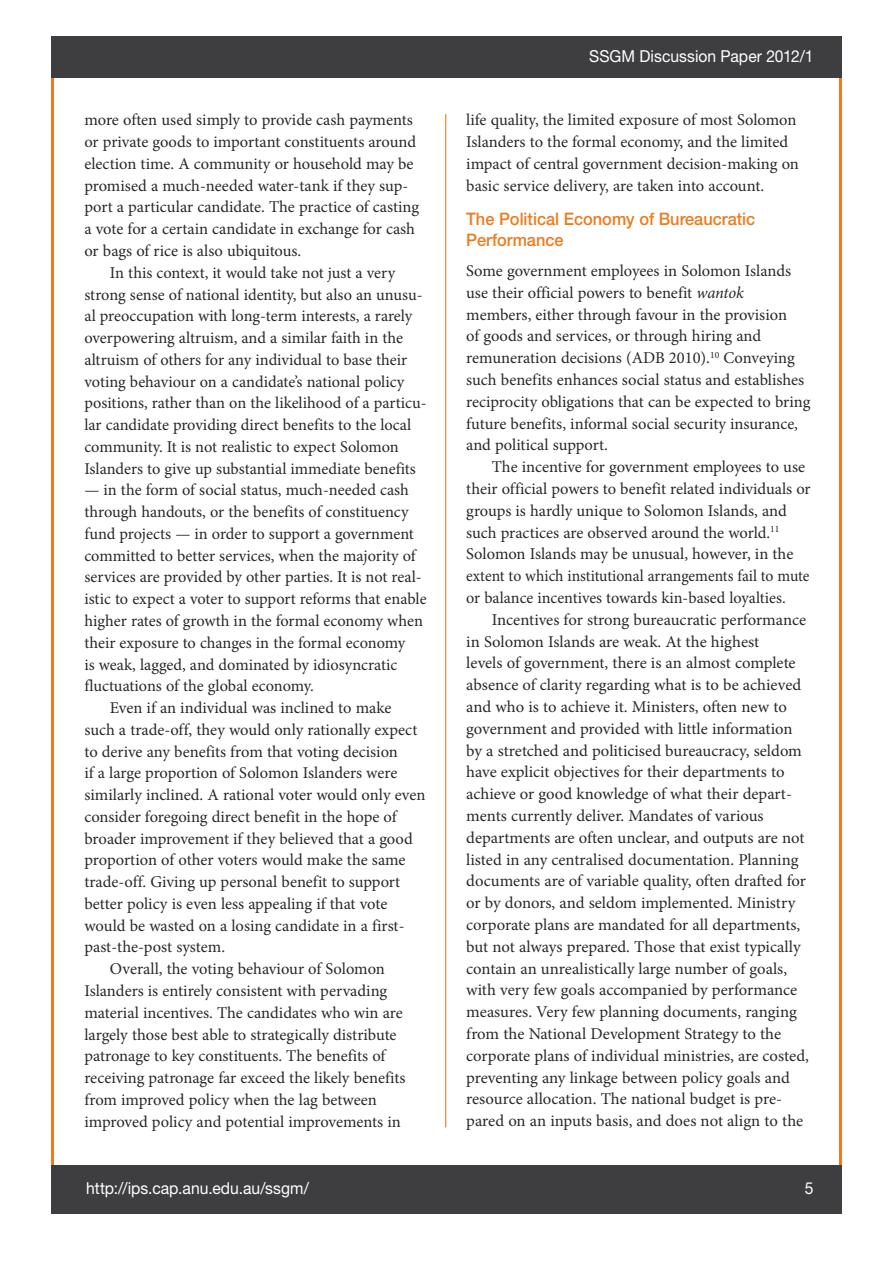
<style>
.page{position:relative;width:893px;height:1263px;background:#fff}
.page>*{position:absolute;margin:0;border:0;box-sizing:border-box;transform-origin:0 0}
.t1{font:500 17.25px/21px "Helvetica Neue LT Std";color:#ed7b1d;scale:.95 1}
.t2{font:16.5px/21.8px "Minion Pro";color:#282829}
.t3{font:16.5px "Helvetica Neue LT Std";color:#fff;scale:.95 1}
.s1{font-style:italic}
</style>
<div class="page">
<div style="left:51px;top:1165px;width:790px;height:49px;background:#3e3d40"></div>
<hr style="left:445px;top:114px;width:1px;height:1013px;background:#ed7b1d">
<div style="left:51px;top:36px;width:791px;height:42px;background:#3e3d40"></div>
<p class="t2" style="left:84px;top:109px;width:336px">more often used simply to provide cash payments or private goods to important constituents around election time. A community or household may be promised a much-needed water-tank if they sup&shy;port a particular candidate. The practice of casting a vote for a certain candidate in exchange for cash or bags of rice is also ubiquitous.</p>
<p class="t2" style="left:84px;top:262px;width:344px;text-indent:26px">In this context, it would take not just a very strong sense of national identity, but also an unusu&shy;al preoccupation with long-term interests, a rarely overpowering altruism, and a similar faith in the altruism of others for any individual to base their voting behaviour on a candidate’s national policy positions, rather than on the likelihood of a particu&shy;lar candidate providing direct benefits to the local community. It is not realistic to expect Solomon Islanders to give up substantial immediate benefits</p>
<p class="t2" style="left:84px;top:479px;width:326px">— in the form of social status, much-needed cash</p>
<p class="t2" style="left:84px;top:501px;width:326px">through handouts, or the benefits of constituency</p>
<p class="t2" style="left:84px;top:523px;width:331px">fund projects — in order to support a government</p>
<p class="t2" style="left:84px;top:545px;width:333px">committed to better services, when the majority of</p>
<p class="t2" style="left:84px;top:566px;width:339px">services are provided by other parties. It is not real-</p>
<p class="t2" style="left:84px;top:588px;width:344px">istic to expect a voter to support reforms that enable</p>
<p class="t2" style="left:84px;top:610px;width:340px">higher rates of growth in the formal economy when</p>
<p class="t2" style="left:84px;top:632px;width:323px">their exposure to changes in the formal economy</p>
<p class="t2" style="left:84px;top:653px;width:314px">is weak, lagged, and dominated by idiosyncratic</p>
<p class="t2" style="left:84px;top:675px;width:231px">fluctuations of the global economy.</p>
<p class="t2" style="left:110px;top:697px;width:283px">Even if an individual was inclined to make</p>
<p class="t2" style="left:84px;top:719px;width:334px">such a trade-off, they would only rationally expect</p>
<p class="t2" style="left:84px;top:740px;width:315px">to derive any benefits from that voting decision</p>
<p class="t2" style="left:84px;top:762px;width:314px">if a large proportion of Solomon Islanders were</p>
<p class="t2" style="left:84px;top:784px;width:342px">similarly inclined. A rational voter would only even</p>
<p class="t2" style="left:84px;top:806px;width:314px">consider foregoing direct benefit in the hope of</p>
<p class="t2" style="left:84px;top:827px;width:330px">broader improvement if they believed that a good</p>
<p class="t2" style="left:84px;top:849px;width:323px">proportion of other voters would make the same</p>
<p class="t2" style="left:84px;top:871px;width:317px">trade-off. Giving up personal benefit to support</p>
<p class="t2" style="left:84px;top:893px;width:305px">better policy is even less appealing if that vote</p>
<p class="t2" style="left:84px;top:915px;width:322px">would be wasted on a losing candidate in a first-</p>
<p class="t2" style="left:84px;top:936px;width:142px">past-the-post system.</p>
<p class="t2" style="left:110px;top:958px;width:277px">Overall, the voting behaviour of Solomon</p>
<p class="t2" style="left:84px;top:980px;width:304px">Islanders is entirely consistent with pervading</p>
<p class="t2" style="left:84px;top:1002px;width:320px">material incentives. The candidates who win are</p>
<p class="t2" style="left:84px;top:1023px;width:314px">largely those best able to strategically distribute</p>
<p class="t2" style="left:84px;top:1045px;width:303px">patronage to key constituents. The benefits of</p>
<p class="t2" style="left:84px;top:1067px;width:323px">receiving patronage far exceed the likely benefits</p>
<p class="t2" style="left:84px;top:1089px;width:294px">from improved policy when the lag between</p>
<p class="t2" style="left:84px;top:1110px;width:318px">improved policy and potential improvements in</p>
<p class="t3" style="left:589px;top:47px;width:238px">SSGM Discussion Paper 2012/1</p>
<p class="t2" style="left:466px;top:109px;width:334px">life quality, the limited exposure of most Solomon Islanders to the formal economy, and the limited impact of central government decision-making on basic service delivery, are taken into account.</p>
<p class="t1" style="left:466px;top:208px;width:306px">The Political Economy of Bureaucratic<br>Performance</p>
<p class="t2" style="left:466px;top:260px;width:346px">Some government employees in Solomon Islands use their official powers to benefit <span class="s1">wantok </span>members, either through favour in the provision<br>of goods and services, or through hiring and remuneration decisions (ADB 2010).<sup>10</sup> Conveying such benefits enhances social status and establishes reciprocity obligations that can be expected to bring future benefits, informal social security insurance, and political support.</p>
<p class="t2" style="left:466px;top:456px;width:346px;text-indent:26px">The incentive for government employees to use their official powers to benefit related individuals or groups is hardly unique to Solomon Islands, and such practices are observed around the world.<sup>11<br></sup>Solomon Islands may be unusual, however, in the extent to which institutional arrangements fail to mute or balance incentives towards kin-based loyalties.</p>
<p class="t2" style="left:466px;top:609px;width:344px;text-indent:26px">Incentives for strong bureaucratic performance in Solomon Islands are weak. At the highest<br>levels of government, there is an almost complete absence of clarity regarding what is to be achieved and who is to achieve it. Ministers, often new to government and provided with little information by a stretched and politicised bureaucracy, seldom have explicit objectives for their departments to achieve or good knowledge of what their depart&shy;ments currently deliver. Mandates of various departments are often unclear, and outputs are not listed in any centralised documentation. Planning documents are of variable quality, often drafted for or by donors, and seldom implemented. Ministry corporate plans are mandated for all departments, but not always prepared. Those that exist typically contain an unrealistically large number of goals, with very few goals accompanied by performance measures. Very few planning documents, ranging from the National Development Strategy to the corporate plans of individual ministries, are costed, preventing any linkage between policy goals and resource allocation. The national budget is pre&shy;pared on an inputs basis, and does not align to the</p>
<p class="t3" style="left:86px;top:1178px;width:236px">http://ips.cap.anu.edu.au/ssgm/</p>
<p class="t3" style="left:805px;top:1178px;width:11px">5</p>
</div>
